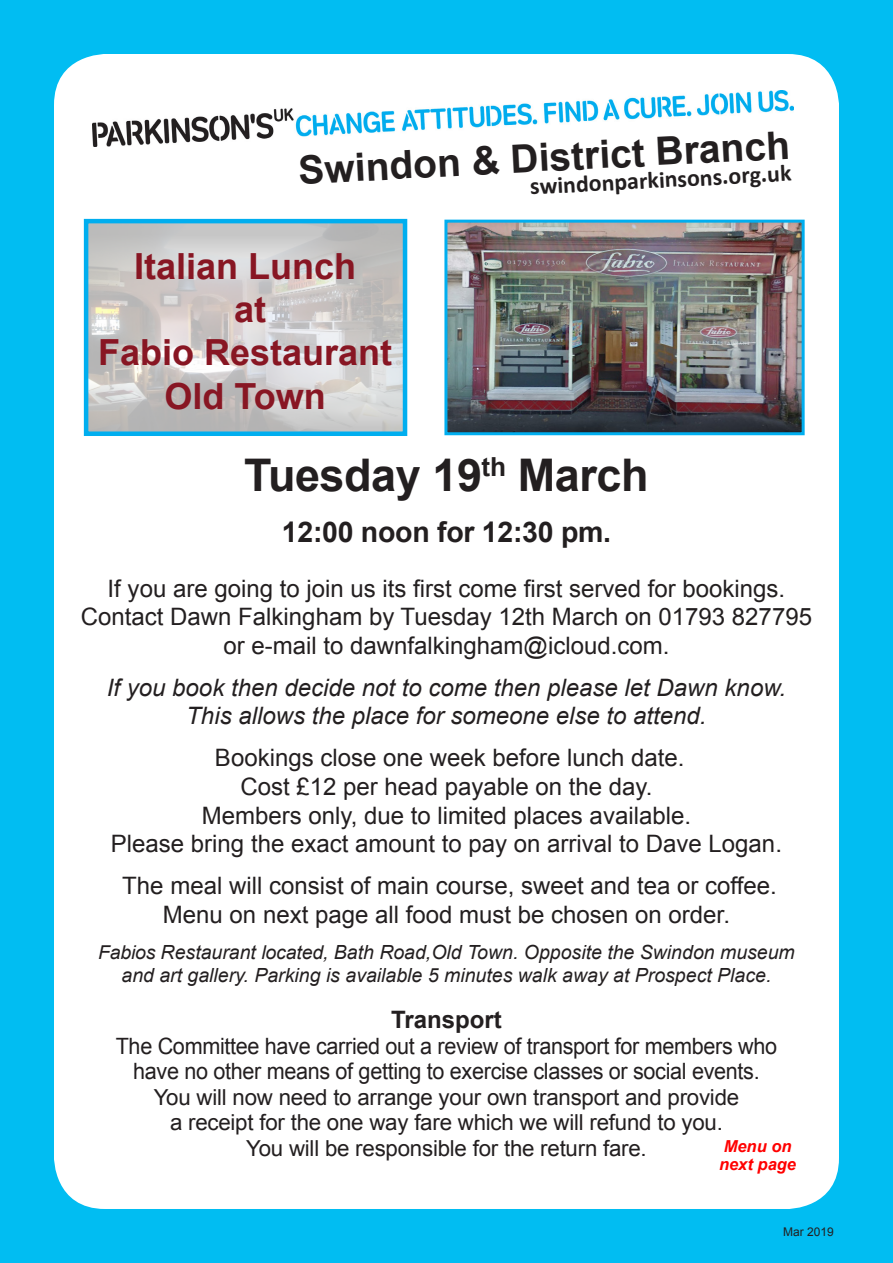
<style>
.page{position:relative;width:893px;height:1263px;background:#01bdf2}
.page>*{position:absolute;margin:0;border:0;box-sizing:border-box;transform-origin:0 0}
.t1{font:700 45px "Arial";letter-spacing:-.01em;color:#231f20}
.t2{font:700 39px "Arial";color:#231f20}
.t3{font:700 36px/43.2px "Arial";color:#881623;text-align:center}
.t4{font:700 28.5px "Arial";letter-spacing:-.01em;color:#231f20}
.Paragraph_Style_2{font:24px/28.8px "Arial";color:#231f20;text-align:center}
.Paragraph_Style_2-2{font:italic 24px/28.8px "Arial";color:#231f20;text-align:center}
.t5{font:700 24px "Arial";color:#231f20}
.t6{font:700 23.85px "Calibri";color:#231f20}
.t7{font:22.5px/25.5px "Arial";letter-spacing:-.015em;color:#231f20;text-align:center;scale:.96 1}
.t8{font:22.05px/25.5px "Arial";letter-spacing:-.01em;color:#231f20;text-align:center}
.t9{font:italic 19.5px/23.4px "Arial";color:#231f20;text-align:center}
.t10{font:italic 700 16.5px/18px "Arial";color:#f00}
.t11{font:12px "Arial";color:#231f20}
.s1{font-size:19.05px}
</style>
<div class="page">
<div style="left:54px;top:54px;width:785px;height:1155px;background:#fff;border-radius:51px"></div>
<img style="left:92px;top:90px;width:701px;height:57px">
<img style="left:448px;top:224px;width:353px;height:207px">
<div style="left:444px;top:220px;width:361px;height:215px;border:3px solid #00aeef"></div>
<img style="left:89px;top:224px;width:313px;height:207px">
<div style="left:84px;top:219px;width:323px;height:217px;border:4px solid #00aeef"></div>
<p class="t2" style="left:297px;top:144px;width:493px;rotate:-3deg">Swindon &amp; District Branch</p>
<p class="t6" style="left:529px;top:171px;width:263px;rotate:-3deg">swindonparkinsons.org.uk</p>
<p class="t3" style="left:134px;top:246px;width:224px">Italian Lunch</p>
<p class="t3" style="left:98px;top:289px;width:296px">at<br>Fabio Restaurant</p>
<p class="t3" style="left:165px;top:375px;width:163px">Old Town</p>
<p class="t1" style="left:244px;top:445px;width:406px">Tuesday 19<sup>th</sup> March</p>
<p class="t4" style="left:282px;top:513px;width:331px">12:00 noon for 12:30 pm.</p>
<p class="Paragraph_Style_2" style="left:81px;top:574px;width:733px">If you are going to join us its first come first served for bookings.<br>Contact Dawn Falkingham by Tuesday 12th March on 01793 827795 or e-mail to dawnfalkingham@icloud.com.</p>
<p class="Paragraph_Style_2-2" style="left:107px;top:673px;width:681px">If you book then decide not to come then please let Dawn know.<br>This allows the place for someone else to attend.</p>
<p class="Paragraph_Style_2" style="left:111px;top:743px;width:673px">Bookings close one week before lunch date.<br>Cost £12 per head payable on the day.<br>Members only, due to limited places available.<br>Please bring the exact amount to pay on arrival to Dave Logan.</p>
<p class="Paragraph_Style_2" style="left:122px;top:871px;width:656px">The meal will consist of main course, sweet and tea or coffee.<br>Menu on next page all food must be chosen on order.</p>
<p class="t9" style="left:98px;top:941px;width:698px"><span class="s1">Fabios</span> Restaurant <span class="s1">located</span>, Bath Road,Old Town. Opposite the Swindon museum and art gallery. Parking is available 5 minutes walk away at Prospect Place.</p>
<p class="t5" style="left:391px;top:1004px;width:112px">Transport</p>
<p class="t7" style="left:116px;top:1033px;width:690px">The Committee have carried out a review of transport for members who have no other means of getting to exercise classes or social events.</p>
<p class="t8" style="left:154px;top:1084px;width:587px">You will now need to arrange your own transport and provide a receipt for the one way fare which we will refund to you.<br>You will be responsible for the return fare.</p>
<p class="t10" style="left:719px;top:1138px;width:79px">Menu on next page</p>
<p class="t11" style="left:783px;top:1224px;width:52px">Mar 2019</p>
</div>
